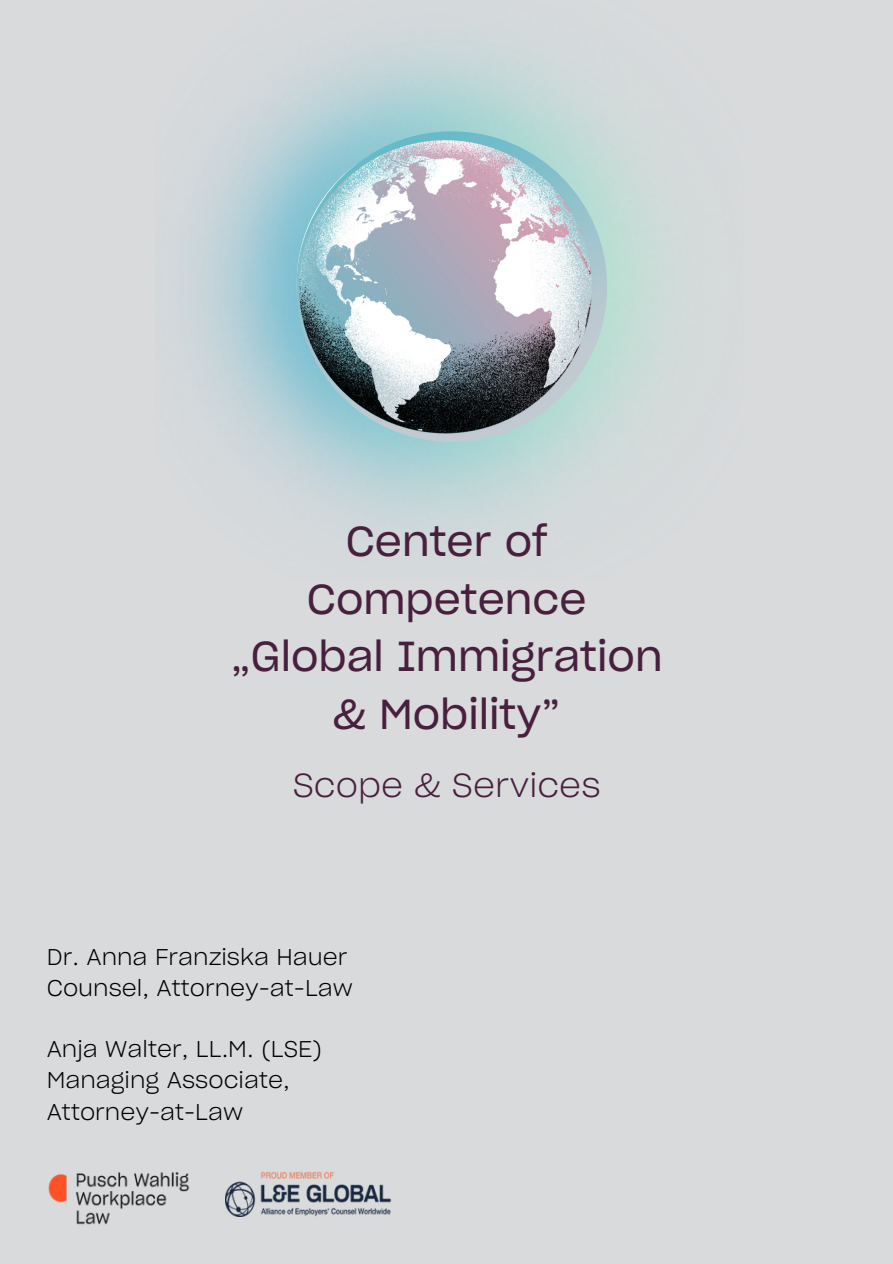
<style>
.page{position:relative;width:893px;height:1264px;background:#fff}
.page>*{position:absolute;margin:0;border:0;box-sizing:border-box;transform-origin:0 0}
.t1{font:41.25px/57.3px "Sharp Grotesk Book 20";color:#48203e;text-align:center}
.t2{font:33px "Sharp Grotesk Light 20";color:#48203e}
.t3{font:22.5px "Sharp Grotesk Light 20";color:#000}
</style>
<div class="page">
<div style="left:0;top:0;width:892px;height:1263px;background:#d8dadc"></div>
<img style="left:48px;top:1171px;width:141px;height:54px">
<img style="left:225px;top:1171px;width:166px;height:45px">
<img style="left:188px;top:40px;width:477px;height:490px">
<img style="left:296px;top:131px;width:311px;height:311px;border-radius:50%">
<p class="t1" style="left:231px;top:515px;width:433px">Center of<br>Competence „Global Immigration &amp; Mobility”</p>
<p class="t2" style="left:293px;top:770px;width:309px">Scope &amp; Services</p>
<p class="t3" style="left:47px;top:946px;width:302px">Dr. Anna Franziska Hauer</p>
<p class="t3" style="left:47px;top:978px;width:308px">Counsel, Attorney-at-Law</p>
<p class="t3" style="left:47px;top:1038px;width:277px">Anja Walter, LL.M. (LSE)</p>
<p class="t3" style="left:47px;top:1070px;width:244px">Managing Associate,</p>
<p class="t3" style="left:47px;top:1101px;width:198px">Attorney-at-Law</p>
</div>
